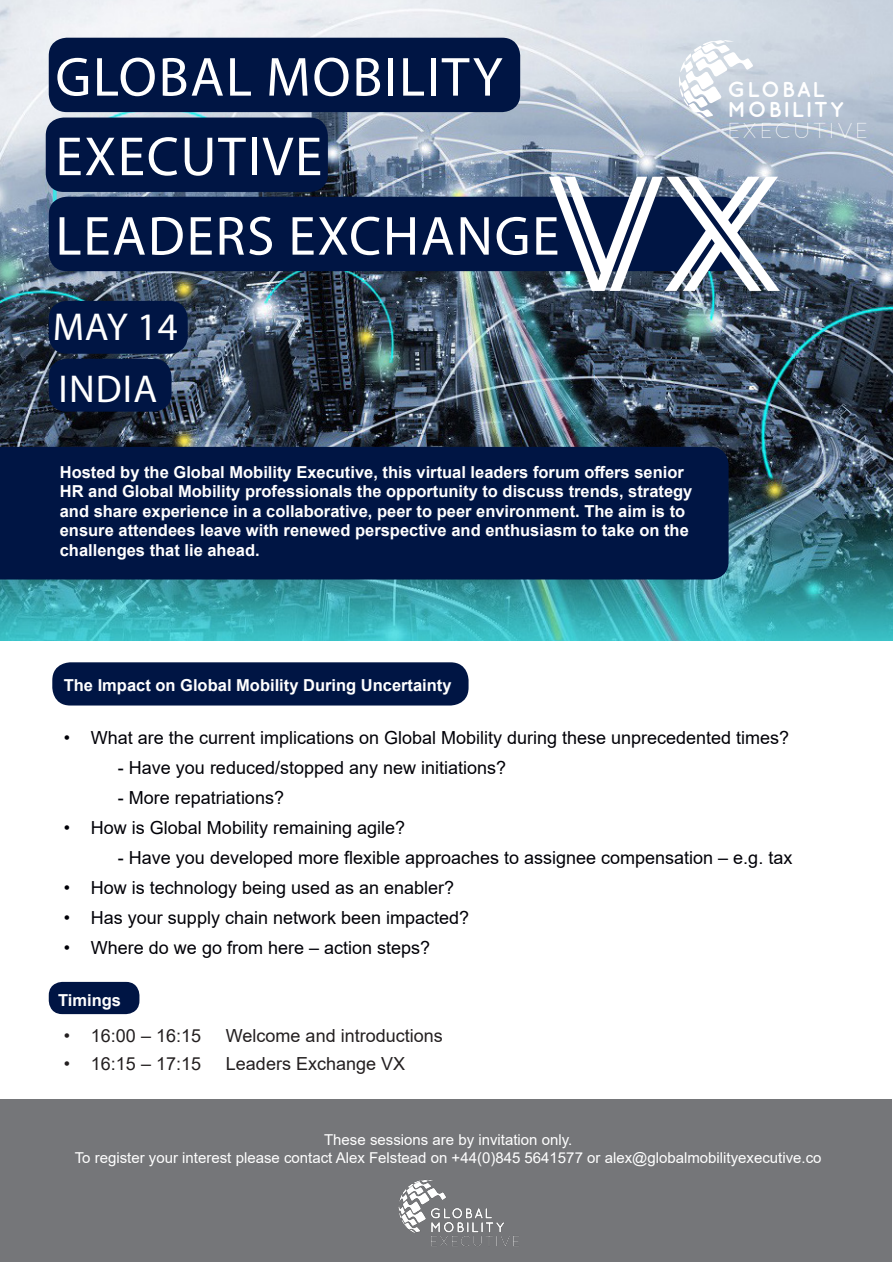
<style>
.page{position:relative;width:893px;height:1263px;background:#fff}
.page>*{position:absolute;margin:0;border:0;box-sizing:border-box;transform-origin:0 0}
.t1{font:162px "Arya Double";color:#fff}
.t2{font:55.5px/79.5px "Myriad Pro";letter-spacing:.03em;color:#fff}
.t3{font:39px "Myriad Pro";letter-spacing:.03em;color:#fff}
.t4{font:700 21.6px/20.4px "Quicksand";letter-spacing:.06em;color:#fff;scale:1.04 1}
.t5{font:18px "Arial";color:#000007}
.t6{font:18px "Arial";color:#231f20}
.t7{font:700 16.5px/19.5px "Arial";color:#fff}
.t8{font:15px "Arial";color:#fff}
.s1{font-weight:300}
</style>
<div class="page">
<div style="left:49px;top:982px;width:90px;height:32px;background:#001544;border-radius:13px"></div>
<div style="left:52px;top:662px;width:417px;height:43px;background:#001544;border-radius:18px"></div>
<div style="left:1px;top:1099px;width:891px;height:163px;background:#757679"></div>
<img style="left:1px;top:0;width:891px;height:640px">
<svg style="left:679px;top:40px;width:74px;height:82px"></svg>
<img style="left:398px;top:1180px;width:121px;height:66px">
<div style="left:49px;top:38px;width:471px;height:74px;background:#001544;border-radius:18px"></div>
<div style="left:46px;top:118px;width:282px;height:74px;background:#001544;border-radius:18px"></div>
<div style="left:49px;top:197px;width:691px;height:74px;background:#001544;border-radius:18px"></div>
<div style="left:0;top:447px;width:729px;height:132px;background:#001544"></div>
<div style="left:49px;top:301px;width:139px;height:53px;background:#001544;border-radius:18px"></div>
<div style="left:49px;top:359px;width:122px;height:53px;background:#001544;border-radius:18px"></div>
<p class="t2" style="left:55px;top:36px;width:449px">GLOBAL MOBILITY<br>EXECUTIVE</p>
<p class="t4" style="left:727px;top:79px;width:137px">GLOBAL<br>MOBILITY<br><span class="s1">EXECUTIVE</span></p>
<p class="t1" style="left:548px;top:134px;width:234px">VX</p>
<p class="t2" style="left:55px;top:195px;width:505px">LEADERS EXCHANGE</p>
<p class="t3" style="left:53px;top:303px;width:127px">MAY 14</p>
<p class="t3" style="left:59px;top:365px;width:100px">INDIA</p>
<p class="t7" style="left:60px;top:462px;width:634px">Hosted by the Global Mobility Executive, this virtual leaders forum offers senior HR and Global Mobility professionals the opportunity to discuss trends, strategy and share experience in a collaborative, peer to peer environment. The aim is to ensure attendees leave with renewed perspective and enthusiasm to take on the challenges that lie ahead.</p>
<p class="t7" style="left:64px;top:675px;width:389px">The Impact on Global Mobility During Uncertainty</p>
<p class="t5" style="left:64px;top:725px;width:727px">• What are the current implications on Global Mobility during these unprecedented times?</p>
<p class="t5" style="left:118px;top:755px;width:390px">- Have you reduced/stopped any new initiations?</p>
<p class="t5" style="left:118px;top:785px;width:168px">- More repatriations?</p>
<p class="t5" style="left:64px;top:815px;width:343px">• How is Global Mobility remaining agile?</p>
<p class="t5" style="left:118px;top:845px;width:676px">- Have you developed more flexible approaches to assignee compensation – e.g. tax</p>
<p class="t5" style="left:64px;top:875px;width:392px">• How is technology being used as an enabler?</p>
<p class="t5" style="left:64px;top:905px;width:407px">• Has your supply chain network been impacted?</p>
<p class="t5" style="left:64px;top:935px;width:368px">• Where do we go from here – action steps?</p>
<p class="t7" style="left:58px;top:990px;width:64px">Timings</p>
<p class="t6" style="left:64px;top:1023px;width:139px">• 16:00 – 16:15</p>
<p class="t6" style="left:226px;top:1023px;width:218px">Welcome and introductions</p>
<p class="t6" style="left:64px;top:1051px;width:139px">• 16:15 – 17:15</p>
<p class="t6" style="left:226px;top:1051px;width:181px">Leaders Exchange VX</p>
<p class="t8" style="left:324px;top:1130px;width:250px">These sessions are by invitation only.</p>
<p class="t8" style="left:75px;top:1148px;width:748px">To register your interest please contact Alex Felstead on +44(0)845 5641577 or alex@globalmobilityexecutive.co</p>
</div>
